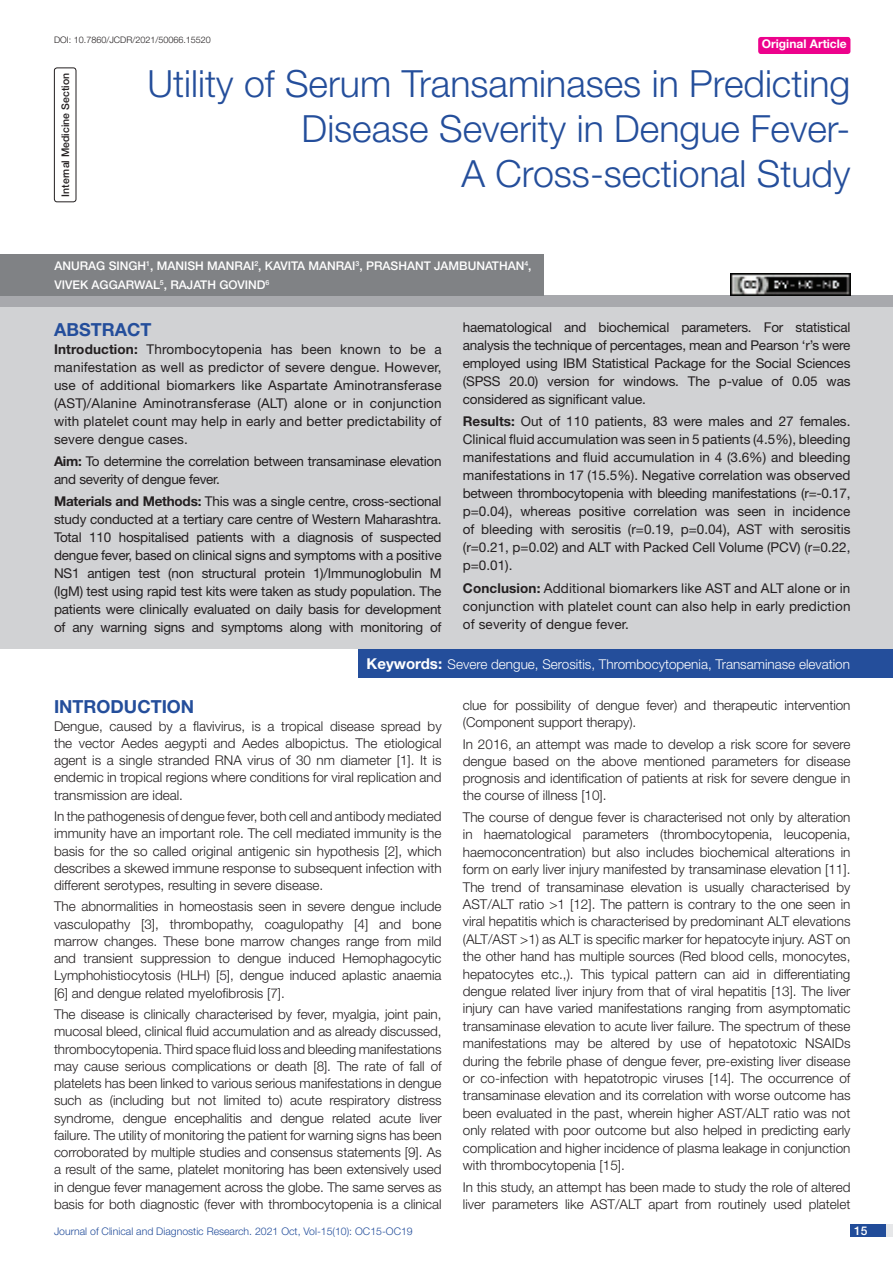
<style>
.page{position:relative;width:893px;height:1263px;background:#fff}
.page>*{position:absolute;margin:0;border:0;box-sizing:border-box;transform-origin:0 0}
.t1{font:300 37.5px/45px "Helvetica Neue";color:#244e9b;text-align:right}
.Heading{font:700 18px "Helvetica Neue";color:#244e9b}
.Abstract_head{font:700 18px "Helvetica Neue";color:#244e9b}
.Body_text{font:300 13.5px/17.2px "Helvetica Neue";color:#231f20;text-align:justify}
.Abstract_Text{font:13.5px/18px "Helvetica Neue";letter-spacing:-.015em;color:#231f20;text-align:justify}
.Key_words{font:300 13.5px "Helvetica Neue";color:#fff}
.Author{font:500 12px/18.8px "Helvetica Neue";color:#fff}
.t2{font:700 12px "Helvetica Neue";color:#fff}
.t3{font:300 10.5px "Helvetica Neue";color:#244e9b}
.section{font:500 10.5px "Helvetica Neue";color:#231f20}
.DOI{font:300 9px "Helvetica Neue";color:#231f20}
.s1{font-weight:700}
.s2{font-weight:700;font-size:15px}
</style>
<div class="page">
<div style="left:850px;top:1224px;width:43px;height:13px;background:#e6e7e9"></div>
<div style="left:850px;top:1224px;width:35px;height:13px;background:#214c99"></div>
<div style="left:758px;top:37px;width:92px;height:17px;background:#ed028c;border-radius:3px"></div>
<div style="left:54px;top:68px;width:22px;height:134px;border:1px solid #231f20;border-radius:3px"></div>
<div style="left:0;top:295px;width:893px;height:12px;background:#a8a9ad"></div>
<div style="left:0;top:254px;width:544px;height:42px;background:#808285"></div>
<div style="left:0;top:307px;width:893px;height:342px;background:#d1d2d4"></div>
<div style="left:358px;top:649px;width:535px;height:28px;background:#244e9b"></div>
<img style="left:730px;top:273px;width:120px;height:23px">
<p class="DOI" style="left:54px;top:35px;width:158px">DOI: 10.7860/JCDR/2021/50066.15520</p>
<p class="t2" style="left:762px;top:37px;width:87px">Original Article</p>
<p class="section" style="left:59px;top:197px;width:125px;rotate:-90deg">INTERNAL MEDICINE SECTION</p>
<p class="t1" style="left:148px;top:60px;width:704px">Utility of Serum Transaminases in Predicting<br>Disease Severity in Dengue Fever-<br>A Cross-sectional Study</p>
<p class="Author" style="left:54px;top:256px;width:479px">ANURAG SINGH<sup>1</sup>, MANISH MANRAI <sup>2</sup>, KAVITA MANRAI <sup>3</sup>, PRASHANT JAM BUNATHAN<sup>4</sup>,<br>VIVEK AGGARWAL<sup>5</sup>, RAJA</p>
<p class="Author" style="left:200px;top:275px;width:71px">TH GOVIND<sup>6</sup></p>
<p class="Abstract_head" style="left:54px;top:318px;width:99px">ABSTRACT</p>
<p class="Abstract_Text" style="left:54px;top:340px;width:389px"><span class="s1">Introduction:</span> Thrombocytopenia has been known to be a manifestation as well as predictor of severe dengue. However, use of additional biomarkers like Aspartate Aminotransferase (AST)/Alanine Aminotransferase (ALT) alone or in conjunction with platelet count may help in early and better predictability of severe dengue cases.</p>
<p class="Abstract_Text" style="left:54px;top:452px;width:389px"><span class="s1">Aim:</span> To determine the correlation between transaminase elevation and severity of dengue fever.</p>
<p class="Abstract_Text" style="left:54px;top:492px;width:389px"><span class="s1">Materials and Methods:</span> This was a single centre, cross-sectional study conducted at a tertiary care centre of Western Maharashtra.<br>Total 110 hospitalised patients with a diagnosis of suspected dengue fever, based on clinical signs and symptoms with a positive NS1 antigen test (non structural protein 1)/Immunoglobulin M (IgM) test using rapid test kits were taken as study population. The patients were clinically evaluated on daily basis for development of any warning signs and symptoms along with monitoring of</p>
<p class="Abstract_Text" style="left:463px;top:318px;width:389px">haematological and biochemical parameters. For statistical analysis the technique of percentages, mean and Pearson ‘r’s were employed using IBM Statistical Package for the Social Sciences (SPSS 20.0) version for windows. The p-value of 0.05 was considered as significant value.</p>
<p class="Abstract_Text" style="left:463px;top:412px;width:389px"><span class="s1">Results:</span> Out of 110 patients, 83 were males and 27 females.<br>Clinical fluid accumulation was seen in 5 patients (4.5%), bleeding manifestations and fluid accumulation in 4 (3.6%) and bleeding manifestations in 17 (15.5%). Negative correlation was observed between thrombocytopenia with bleeding manifestations (r=-0.17, p=0.04), whereas positive correlation was seen in incidence of bleeding with serositis (r=0.19, p=0.04), AST with serositis (r=0.21, p=0.02) and ALT with Packed Cell Volume (PCV) (r=0.22, p=0.01).</p>
<p class="Abstract_Text" style="left:463px;top:579px;width:389px"><span class="s1">Conclusion:</span> Additional biomarkers like AST and ALT alone or in conjunction with platelet count can also help in early prediction of severity of dengue fever.</p>
<p class="Key_words" style="left:367px;top:656px;width:485px"><span class="s2">Keywords:</span> Severe dengue, Serositis, Thrombocytopenia, Transaminase elevation</p>
<p class="Heading" style="left:54px;top:696px;width:142px">INTRODUCTION</p>
<p class="Body_text" style="left:54px;top:717px;width:389px">Dengue, caused by a flavivirus, is a tropical disease spread by the vector Aedes aegypti and Aedes albopictus. The etiological agent is a single stranded RNA virus of 30 nm diameter [1]. It is endemic in tropical regions where conditions for viral replication and transmission are ideal.</p>
<p class="Body_text" style="left:54px;top:807px;width:389px">In the pathogenesis of dengue fever, both cell and antibody mediated immunity have an important role. The cell mediated immunity is the basis for the so called original antigenic sin hypothesis [2], which describes a skewed immune response to subsequent infection with different serotypes, resulting in severe disease.</p>
<p class="Body_text" style="left:54px;top:898px;width:389px">The abnormalities in homeostasis seen in severe dengue include vasculopathy [3], thrombopathy, coagulopathy [4] and bone marrow changes. These bone marrow changes range from mild and transient suppression to dengue induced Hemophagocytic Lymphohistiocytosis (HLH) [5], dengue induced aplastic anaemia [6] and dengue related myelofibrosis [7].</p>
<p class="Body_text" style="left:54px;top:1005px;width:389px">The disease is clinically characterised by fever, myalgia, joint pain, mucosal bleed, clinical fluid accumulation and as already discussed, thrombocytopenia. Third space fluid loss and bleeding manifestations may cause serious complications or death [8]. The rate of fall of platelets has been linked to various serious manifestations in dengue such as (including but not limited to) acute respiratory distress syndrome, dengue encephalitis and dengue related acute liver failure. The utility of monitoring the patient for warning signs has been corroborated by multiple studies and consensus statements [9]. As a result of the same, platelet monitoring has been extensively used in dengue fever management across the globe. The same serves as basis for both diagnostic (fever with thrombocytopenia is a clinical</p>
<p class="Body_text" style="left:463px;top:696px;width:389px">clue for possibility of dengue fever) and therapeutic intervention (Component support therapy).</p>
<p class="Body_text" style="left:463px;top:735px;width:389px">In 2016, an attempt was made to develop a risk score for severe dengue based on the above mentioned parameters for disease prognosis and identification of patients at risk for severe dengue in the course of illness [10].</p>
<p class="Body_text" style="left:463px;top:808px;width:389px">The course of dengue fever is characterised not only by alteration in haematological parameters (thrombocytopenia, leucopenia, haemoconcentration) but also includes biochemical alterations in form on early liver injury manifested by transaminase elevation [11].<br>The trend of transaminase elevation is usually characterised by AST/ALT ratio &gt;1 [12]. The pattern is contrary to the one seen in viral hepatitis which is characterised by predominant ALT elevations (ALT/AST &gt;1) as ALT is specific marker for hepatocyte injury. AST on the other hand has multiple sources (Red blood cells, monocytes, hepatocytes etc.,). This typical pattern can aid in differentiating dengue related liver injury from that of viral hepatitis [13]. The liver injury can have varied manifestations ranging from asymptomatic transaminase elevation to acute liver failure. The spectrum of these manifestations may be altered by use of hepatotoxic NSAIDs during the febrile phase of dengue fever, pre-existing liver disease or co-infection with hepatotropic viruses [14]. The occurrence of transaminase elevation and its correlation with worse outcome has been evaluated in the past, wherein higher AST/ALT ratio was not only related with poor outcome but also helped in predicting early complication and higher incidence of plasma leakage in conjunction with thrombocytopenia [15].</p>
<p class="Body_text" style="left:463px;top:1178px;width:389px">In this study, an attempt has been made to study the role of altered liver parameters like AST/ALT apart from routinely used platelet</p>
<p class="t3" style="left:54px;top:1225px;width:360px">Journal of Clinical and Diagnostic Research. 2021 Oct, Vol-15(10): OC15-OC19</p>
<p class="Author" style="left:854px;top:1221px;width:15px">15</p>
</div>
